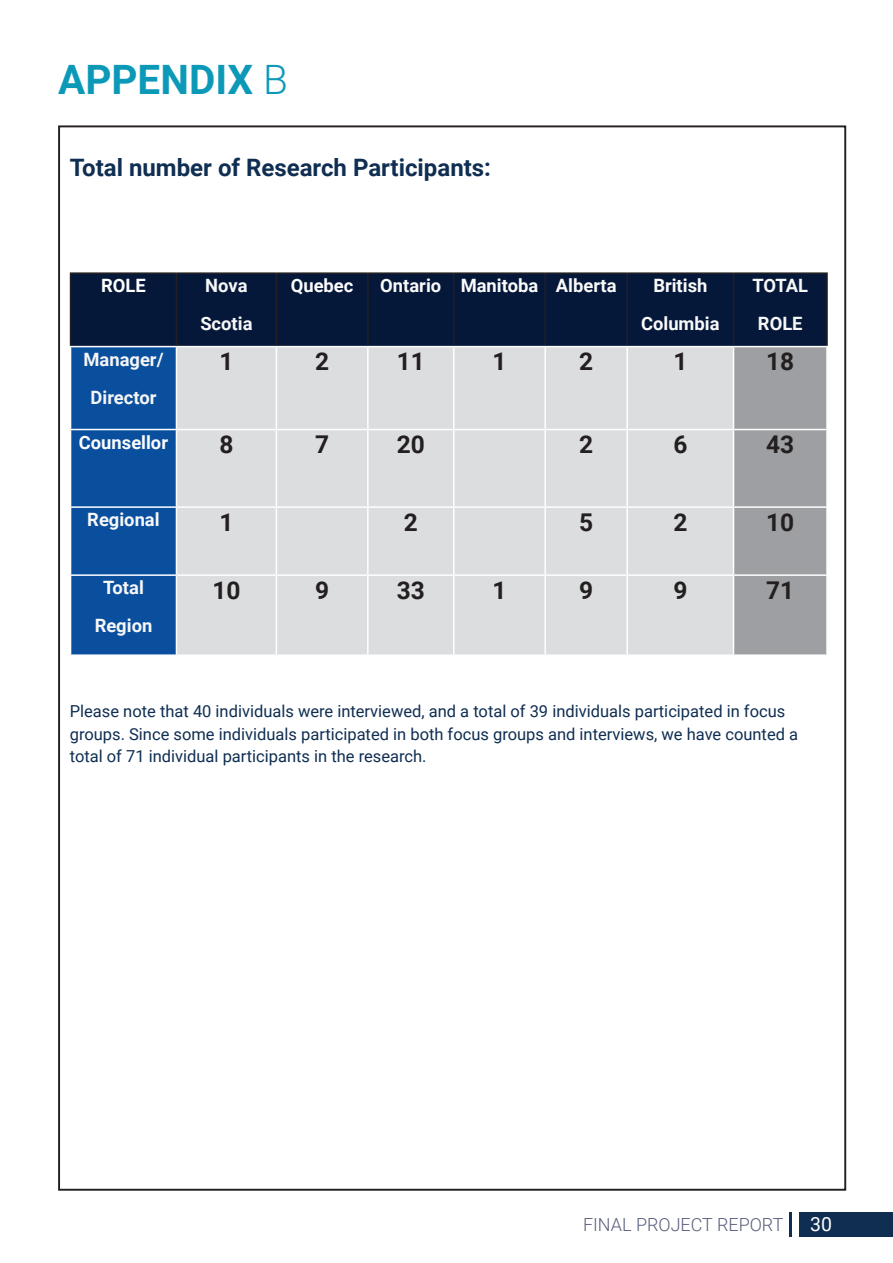
<style>
.page{position:relative;width:893px;height:1263px;background:#fff}
.page>*{position:absolute;margin:0;border:0;box-sizing:border-box;transform-origin:0 0}
.t1{font:700 40.5px "Roboto";color:#0c99b8}
.t2{font:700 24.45px "Roboto";color:#231f20}
.Main_Text{font:700 24px "Roboto";color:#0f2e52}
.t3{font:19.5px "Roboto";color:#fff}
.t4{font:700 18.3px/37.8px "Roboto";color:#f7f7f8}
.t5{font:700 18.3px/37.8px "Roboto";color:#fafafa;text-align:center}
.t6{font:700 18.3px "Roboto";color:#fcfcfc}
.t7{font:700 18.3px/37.8px "Roboto";color:#f5f5f6;text-align:center}
.t8{font:700 18.3px "Roboto";color:#fff}
.t9{font:300 18px "Roboto";color:#575e7b}
.Main_Text-2{font:16.5px "Roboto";color:#0f2e52}
.s1{font-weight:300}
</style>
<div class="page">
<div style="left:799px;top:1212px;width:94px;height:24px;background:#0f2e52"></div>
<hr style="left:790px;top:1212px;width:2px;height:24px;background:#0f2e52">
<div style="left:71px;top:274px;width:755px;height:72px;background:#06183a"></div>
<svg style="left:71px;top:347px;width:105px;height:307px;background:#0f53a0"></svg>
<div style="left:177px;top:347px;width:556px;height:307px;background:#dcdddf"></div>
<div style="left:734px;top:347px;width:92px;height:307px;background:#9d9fa2"></div>
<hr style="left:70px;top:272px;width:106px;height:2px;background:#231f20">
<hr style="left:70px;top:274px;width:1px;height:72px;background:#231f20">
<hr style="left:176px;top:272px;width:100px;height:2px;background:#231f20">
<hr style="left:176px;top:274px;width:1px;height:72px;background:#231f20">
<hr style="left:276px;top:272px;width:92px;height:2px;background:#231f20">
<hr style="left:276px;top:274px;width:1px;height:72px;background:#231f20">
<hr style="left:368px;top:272px;width:86px;height:2px;background:#231f20">
<hr style="left:367px;top:274px;width:2px;height:72px;background:#231f20">
<hr style="left:454px;top:272px;width:91px;height:2px;background:#231f20">
<hr style="left:453px;top:274px;width:1px;height:72px;background:#231f20">
<hr style="left:545px;top:272px;width:82px;height:2px;background:#231f20">
<hr style="left:544px;top:274px;width:2px;height:72px;background:#231f20">
<hr style="left:627px;top:272px;width:106px;height:2px;background:#231f20">
<hr style="left:626px;top:274px;width:2px;height:72px;background:#231f20">
<hr style="left:733px;top:272px;width:95px;height:2px;background:#231f20">
<hr style="left:733px;top:274px;width:1px;height:72px;background:#231f20">
<hr style="left:826px;top:274px;width:2px;height:72px;background:#231f20">
<hr style="left:276px;top:347px;width:1px;height:82px;background:#fff">
<hr style="left:367px;top:347px;width:2px;height:82px;background:#fff">
<hr style="left:453px;top:347px;width:1px;height:82px;background:#fff">
<hr style="left:544px;top:347px;width:2px;height:82px;background:#fff">
<hr style="left:626px;top:347px;width:2px;height:82px;background:#fff">
<hr style="left:70px;top:429px;width:106px;height:1px;background:#fff">
<hr style="left:176px;top:429px;width:100px;height:1px;background:#fff">
<hr style="left:276px;top:429px;width:92px;height:1px;background:#fff">
<hr style="left:276px;top:430px;width:1px;height:76px;background:#fff">
<hr style="left:368px;top:429px;width:86px;height:1px;background:#fff">
<hr style="left:367px;top:430px;width:2px;height:76px;background:#fff">
<hr style="left:454px;top:429px;width:91px;height:1px;background:#fff">
<hr style="left:453px;top:430px;width:1px;height:76px;background:#fff">
<hr style="left:545px;top:429px;width:82px;height:1px;background:#fff">
<hr style="left:544px;top:430px;width:2px;height:76px;background:#fff">
<hr style="left:627px;top:429px;width:106px;height:1px;background:#fff">
<hr style="left:626px;top:430px;width:2px;height:76px;background:#fff">
<hr style="left:733px;top:429px;width:95px;height:1px;background:#fff">
<hr style="left:70px;top:506px;width:106px;height:2px;background:#fff">
<hr style="left:176px;top:506px;width:100px;height:2px;background:#fff">
<hr style="left:276px;top:506px;width:92px;height:2px;background:#fff">
<hr style="left:276px;top:508px;width:1px;height:66px;background:#fff">
<hr style="left:368px;top:506px;width:86px;height:2px;background:#fff">
<hr style="left:367px;top:508px;width:2px;height:66px;background:#fff">
<hr style="left:454px;top:506px;width:91px;height:2px;background:#fff">
<hr style="left:453px;top:508px;width:1px;height:66px;background:#fff">
<hr style="left:545px;top:506px;width:82px;height:2px;background:#fff">
<hr style="left:544px;top:508px;width:2px;height:66px;background:#fff">
<hr style="left:627px;top:506px;width:106px;height:2px;background:#fff">
<hr style="left:626px;top:508px;width:2px;height:66px;background:#fff">
<hr style="left:733px;top:506px;width:95px;height:2px;background:#fff">
<hr style="left:70px;top:574px;width:106px;height:2px;background:#fff">
<hr style="left:176px;top:574px;width:100px;height:2px;background:#fff">
<hr style="left:276px;top:574px;width:92px;height:2px;background:#fff">
<hr style="left:276px;top:576px;width:1px;height:78px;background:#fff">
<hr style="left:368px;top:574px;width:86px;height:2px;background:#fff">
<hr style="left:367px;top:576px;width:2px;height:78px;background:#fff">
<hr style="left:454px;top:574px;width:91px;height:2px;background:#fff">
<hr style="left:453px;top:576px;width:1px;height:78px;background:#fff">
<hr style="left:545px;top:574px;width:82px;height:2px;background:#fff">
<hr style="left:544px;top:576px;width:2px;height:78px;background:#fff">
<hr style="left:627px;top:574px;width:106px;height:2px;background:#fff">
<hr style="left:626px;top:576px;width:2px;height:78px;background:#fff">
<hr style="left:733px;top:574px;width:95px;height:2px;background:#fff">
<p class="t1" style="left:58px;top:51px;width:231px">APPENDIX <span class="s1">B</span></p>
<p class="Main_Text" style="left:70px;top:151px;width:423px">Total number of Research Participants:</p>
<p class="t8" style="left:101px;top:273px;width:46px">ROLE</p>
<p class="t4" style="left:200px;top:266px;width:54px">Nova<br>Scotia</p>
<p class="t6" style="left:291px;top:273px;width:64px">Quebec</p>
<p class="t5" style="left:380px;top:266px;width:62px">Ontario</p>
<p class="t6" style="left:461px;top:273px;width:79px">Manitoba</p>
<p class="t5" style="left:556px;top:266px;width:62px">Alberta</p>
<p class="t5" style="left:641px;top:266px;width:80px">British<br>Columbia</p>
<p class="t4" style="left:752px;top:266px;width:57px">TOTAL<br>ROLE</p>
<p class="t7" style="left:83px;top:340px;width:82px">Manager/<br>Director</p>
<p class="t2" style="left:219px;top:344px;width:16px">1</p>
<p class="t2" style="left:315px;top:344px;width:16px">2</p>
<p class="t2" style="left:397px;top:344px;width:30px">11</p>
<p class="t2" style="left:492px;top:344px;width:16px">1</p>
<p class="t2" style="left:579px;top:344px;width:16px">2</p>
<p class="t2" style="left:673px;top:344px;width:16px">1</p>
<p class="t2" style="left:766px;top:344px;width:30px">18</p>
<p class="t6" style="left:79px;top:429px;width:91px">Counsellor</p>
<p class="t2" style="left:219px;top:427px;width:16px">8</p>
<p class="t2" style="left:315px;top:427px;width:16px">7</p>
<p class="t2" style="left:397px;top:427px;width:30px">20</p>
<p class="t2" style="left:579px;top:427px;width:16px">2</p>
<p class="t2" style="left:673px;top:427px;width:16px">6</p>
<p class="t2" style="left:766px;top:427px;width:30px">43</p>
<p class="t4" style="left:87px;top:500px;width:74px">Regional</p>
<p class="t2" style="left:219px;top:505px;width:16px">1</p>
<p class="t2" style="left:404px;top:505px;width:16px">2</p>
<p class="t2" style="left:579px;top:505px;width:16px">5</p>
<p class="t2" style="left:673px;top:505px;width:16px">2</p>
<p class="t2" style="left:766px;top:505px;width:30px">10</p>
<p class="t4" style="left:95px;top:568px;width:59px;text-align:center">Total<br>Region</p>
<p class="t2" style="left:212px;top:573px;width:30px">10</p>
<p class="t2" style="left:315px;top:573px;width:16px">9</p>
<p class="t2" style="left:397px;top:573px;width:30px">33</p>
<p class="t2" style="left:492px;top:573px;width:16px">1</p>
<p class="t2" style="left:579px;top:573px;width:16px">9</p>
<p class="t2" style="left:673px;top:573px;width:16px">9</p>
<p class="t2" style="left:766px;top:573px;width:30px">71</p>
<p class="Main_Text-2" style="left:70px;top:700px;width:717px">Please note that 40 individuals were interviewed, and a total of 39 individuals participated in focus</p>
<p class="Main_Text-2" style="left:70px;top:722px;width:730px">groups. Since some individuals participated in both focus groups and interviews, we have counted a</p>
<p class="Main_Text-2" style="left:70px;top:745px;width:358px">total of 71 individual participants in the research.</p>
<p class="t9" style="left:583px;top:1211px;width:202px">FINAL PROJECT REPORT</p>
<p class="t3" style="left:810px;top:1210px;width:23px">30</p>
</div>
